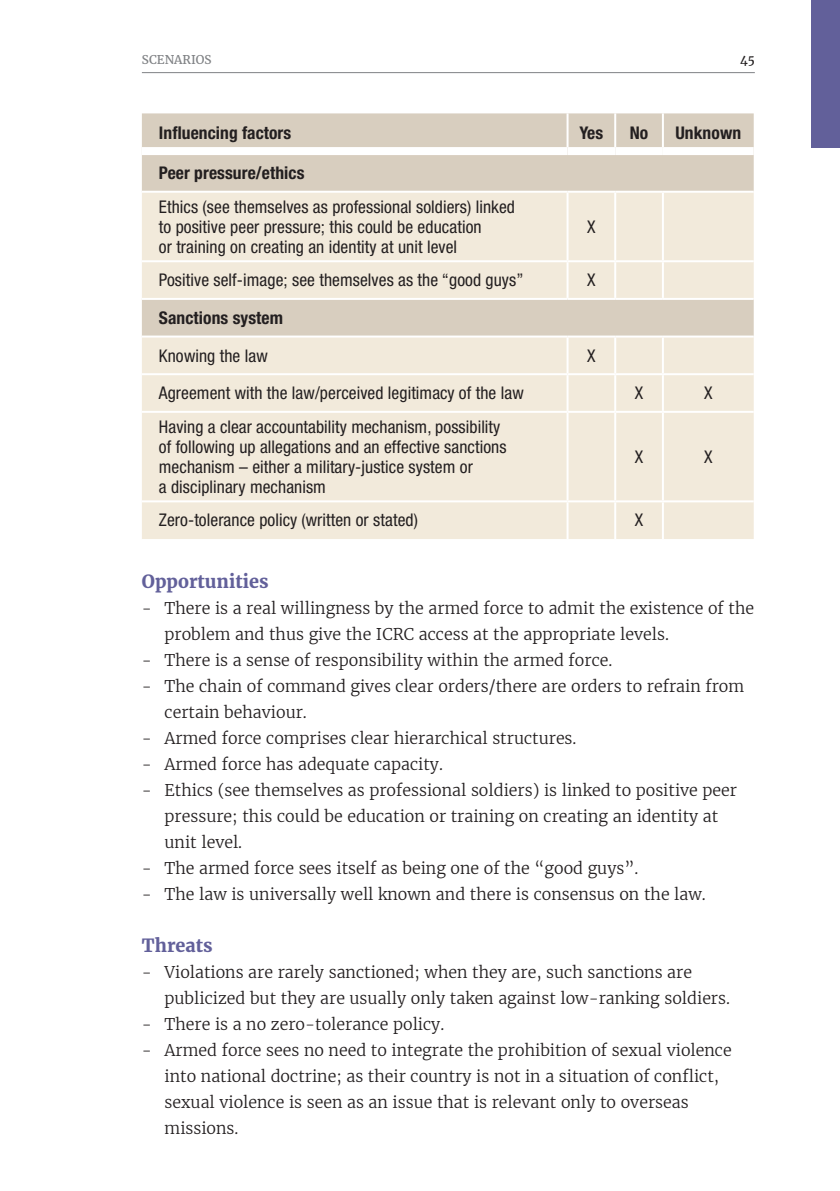
<style>
.page{position:relative;width:840px;height:1191px;background:#fff}
.page>*{position:absolute;margin:0;border:0;box-sizing:border-box;transform-origin:0 0}
.t1{font:700 18px "Merriweather";color:#62609a}
.t2{font:condensed 17.6px/20px "Helvetica Neue LT Std";letter-spacing:.005em;color:#231f20}
.t3{font:700 condensed 17.6px "Helvetica Neue LT Std";letter-spacing:.005em;color:#231f20}
.t4{font:300 16px/26px "Merriweather";color:#231f20}
.t5{font:12px "Merriweather";color:#808285}
.t6{font:12px "Merriweather";color:#231f20}
</style>
<div class="page">
<hr style="left:142px;top:72px;width:612px;height:1px;background:#808285">
<div style="left:142px;top:113px;width:611px;height:78px;background:#d8cebf"></div>
<svg style="left:142px;top:193px;width:611px;height:346px;background:#efe7d8"></svg>
<hr style="left:566px;top:113px;width:2px;height:34px;background:#fff">
<hr style="left:566px;top:193px;width:2px;height:67px;background:#fff">
<hr style="left:142px;top:260px;width:425px;height:2px;background:#fff">
<hr style="left:567px;top:260px;width:48px;height:2px;background:#fff">
<hr style="left:566px;top:262px;width:2px;height:36px;background:#fff">
<hr style="left:615px;top:260px;width:47px;height:2px;background:#fff">
<hr style="left:662px;top:260px;width:91px;height:2px;background:#fff">
<hr style="left:142px;top:298px;width:425px;height:2px;background:#fff">
<hr style="left:142px;top:335px;width:425px;height:2px;background:#fff">
<hr style="left:567px;top:335px;width:48px;height:2px;background:#fff">
<hr style="left:566px;top:337px;width:2px;height:36px;background:#fff">
<hr style="left:615px;top:335px;width:47px;height:2px;background:#fff">
<hr style="left:662px;top:335px;width:91px;height:2px;background:#fff">
<hr style="left:142px;top:373px;width:425px;height:2px;background:#fff">
<hr style="left:567px;top:373px;width:48px;height:2px;background:#fff">
<hr style="left:566px;top:375px;width:2px;height:36px;background:#fff">
<hr style="left:615px;top:373px;width:47px;height:2px;background:#fff">
<hr style="left:662px;top:373px;width:91px;height:2px;background:#fff">
<hr style="left:567px;top:411px;width:48px;height:2px;background:#fff">
<hr style="left:566px;top:413px;width:2px;height:87px;background:#fff">
<hr style="left:615px;top:411px;width:47px;height:2px;background:#fff">
<hr style="left:662px;top:411px;width:91px;height:2px;background:#fff">
<hr style="left:567px;top:500px;width:48px;height:2px;background:#fff">
<hr style="left:566px;top:502px;width:2px;height:37px;background:#fff">
<hr style="left:615px;top:500px;width:47px;height:2px;background:#fff">
<hr style="left:662px;top:500px;width:91px;height:2px;background:#fff">
<hr style="left:614px;top:113px;width:2px;height:34px;background:#fff">
<hr style="left:661px;top:113px;width:2px;height:34px;background:#fff">
<hr style="left:614px;top:193px;width:2px;height:67px;background:#fff">
<hr style="left:661px;top:193px;width:2px;height:67px;background:#fff">
<hr style="left:614px;top:262px;width:2px;height:36px;background:#fff">
<hr style="left:661px;top:262px;width:2px;height:36px;background:#fff">
<hr style="left:614px;top:337px;width:2px;height:36px;background:#fff">
<hr style="left:661px;top:337px;width:2px;height:36px;background:#fff">
<hr style="left:614px;top:375px;width:2px;height:36px;background:#fff">
<hr style="left:661px;top:375px;width:2px;height:36px;background:#fff">
<hr style="left:614px;top:413px;width:2px;height:87px;background:#fff">
<hr style="left:661px;top:413px;width:2px;height:87px;background:#fff">
<hr style="left:614px;top:502px;width:2px;height:37px;background:#fff">
<hr style="left:661px;top:502px;width:2px;height:37px;background:#fff">
<hr style="left:142px;top:411px;width:425px;height:2px;background:#fff">
<hr style="left:142px;top:500px;width:425px;height:2px;background:#fff">
<div style="left:142px;top:147px;width:425px;height:8px;background:#fff"></div>
<div style="left:567px;top:147px;width:48px;height:8px;background:#fff"></div>
<div style="left:615px;top:147px;width:47px;height:8px;background:#fff"></div>
<div style="left:662px;top:147px;width:91px;height:8px;background:#fff"></div>
<hr style="left:567px;top:298px;width:48px;height:2px;background:#fff">
<hr style="left:615px;top:298px;width:47px;height:2px;background:#fff">
<hr style="left:662px;top:298px;width:91px;height:2px;background:#fff">
<div style="left:811px;top:0;width:28px;height:147px;background:#62609a"></div>
<p class="t5" style="left:142px;top:51px;width:16px">SCENARIOS</p>
<p class="t6" style="left:739px;top:51px;width:16px">45</p>
<p class="t3" style="left:159px;top:122px;width:134px">Influencing factors</p>
<p class="t3" style="left:579px;top:122px;width:25px">Yes</p>
<p class="t3" style="left:629px;top:122px;width:20px">No</p>
<p class="t3" style="left:675px;top:122px;width:67px">Unknown</p>
<p class="t3" style="left:159px;top:162px;width:147px">Peer pressure/ethics</p>
<p class="t2" style="left:159px;top:196px;width:357px">Ethics (see themselves as professional soldiers) linked to positive peer pressure; this could be education<br>or training on creating an identity at unit level</p>
<p class="t2" style="left:587px;top:216px;width:10px">X</p>
<p class="t2" style="left:159px;top:270px;width:366px">Positive self-image; see themselves as the “good guys”</p>
<p class="t2" style="left:587px;top:270px;width:10px">X</p>
<p class="t3" style="left:159px;top:307px;width:126px">Sanctions system</p>
<p class="t2" style="left:159px;top:345px;width:110px">Knowing the law</p>
<p class="t2" style="left:587px;top:345px;width:10px">X</p>
<p class="t2" style="left:159px;top:383px;width:366px">Agreement with the law/perceived legitimacy of the law</p>
<p class="t2" style="left:634px;top:383px;width:10px">X</p>
<p class="t2" style="left:703px;top:383px;width:10px">X</p>
<p class="t2" style="left:159px;top:416px;width:349px">Having a clear accountability mechanism, possibility of following up allegations and an effective sanctions mechanism – either a military-justice system or<br>a disciplinary mechanism</p>
<p class="t2" style="left:634px;top:446px;width:10px">X</p>
<p class="t2" style="left:703px;top:446px;width:10px">X</p>
<p class="t2" style="left:159px;top:510px;width:260px">Zero-tolerance policy (written or stated)</p>
<p class="t2" style="left:634px;top:510px;width:10px">X</p>
<p class="t1" style="left:142px;top:569px;width:128px">Opportunities</p>
<p class="t4" style="left:164px;top:594px;width:590px;text-indent:-23px">- There is a real willingness by the armed force to admit the existence of the problem and thus give the ICRC access at the appropriate levels.</p>
<p class="t4" style="left:142px;top:646px;width:471px">- There is a sense of responsibility within the armed force.</p>
<p class="t4" style="left:164px;top:672px;width:581px;text-indent:-23px">- The chain of command gives clear orders/there are orders to refrain from certain behaviour.</p>
<p class="t4" style="left:142px;top:724px;width:436px">- Armed force comprises clear hierarchical structures.</p>
<p class="t4" style="left:142px;top:750px;width:302px">- Armed force has adequate capacity.</p>
<p class="t4" style="left:164px;top:776px;width:573px;text-indent:-23px">- Ethics (see themselves as professional soldiers) is linked to positive peer pressure; this could be education or training on creating an identity at unit level.</p>
<p class="t4" style="left:142px;top:854px;width:498px">- The armed force sees itself as being one of the “good guys”.</p>
<p class="t4" style="left:142px;top:880px;width:565px">- The law is universally well known and there is consensus on the law.</p>
<p class="t1" style="left:142px;top:933px;width:72px">Threats</p>
<p class="t4" style="left:164px;top:958px;width:566px;text-indent:-23px">- Violations are rarely sanctioned; when they are, such sanctions are publicized but they are usually only taken against low-ranking soldiers.</p>
<p class="t4" style="left:142px;top:1010px;width:304px">- There is a no zero-tolerance policy.</p>
<p class="t4" style="left:164px;top:1036px;width:568px;text-indent:-23px">- Armed force sees no need to integrate the prohibition of sexual violence into national doctrine; as their country is not in a situation of conflict, sexual violence is seen as an issue that is relevant only to overseas missions.</p>
</div>
